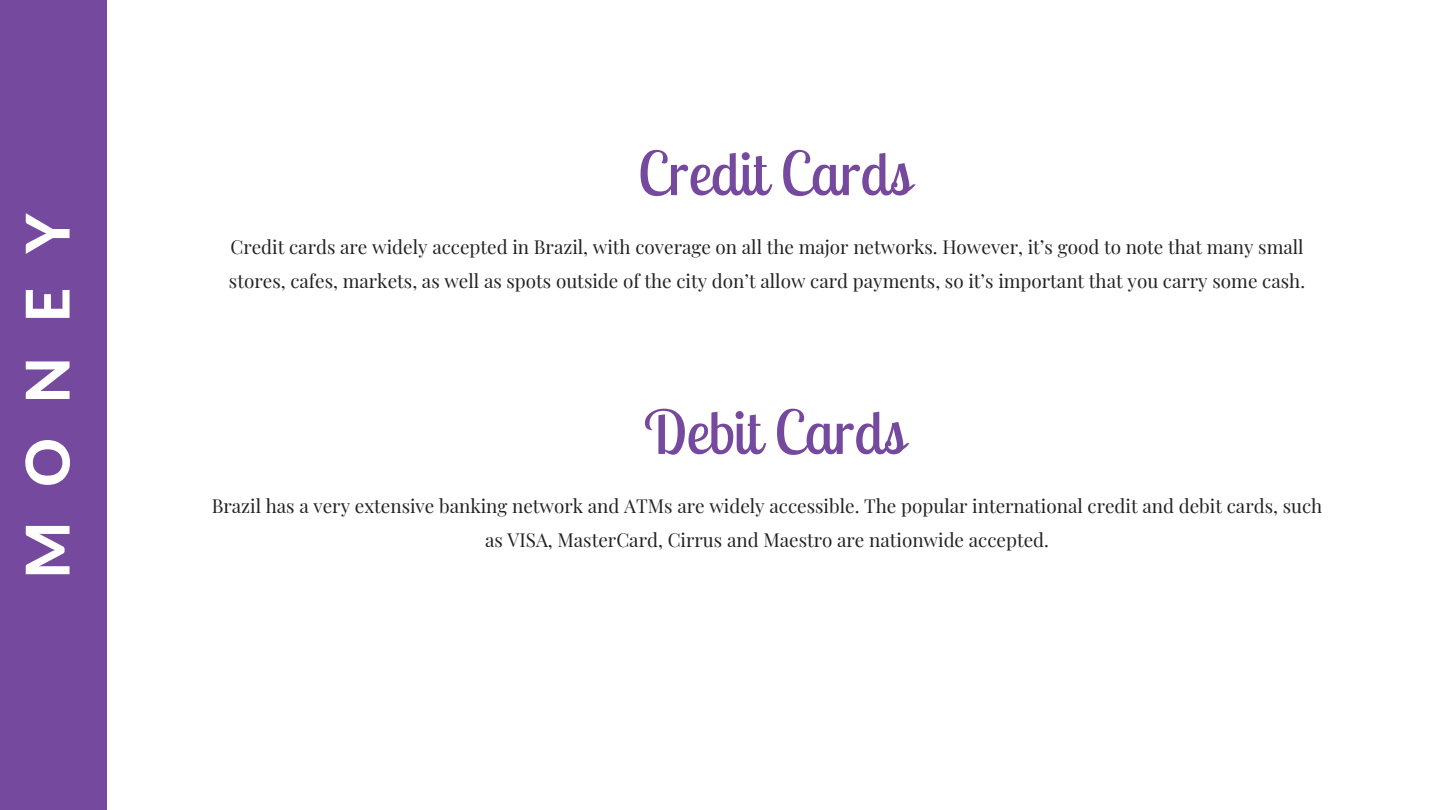
<style>
.page{position:relative;width:1440px;height:810px;background:#fff}
.page>*{position:absolute;margin:0;border:0;box-sizing:border-box;transform-origin:0 0}
.t1{font:60.4px "Lobster Two";color:#75499d}
.t2{font:800 60.4px "Lato Latin";letter-spacing:.57em;color:#fff}
.t3{font:18.9px/34.5px "Playfair Display";color:#222}
</style>
<div class="page">
<div style="left:0;top:0;width:106px;height:810px;background:#75499d"></div>
<p class="t2" style="left:21px;top:579px;width:368px;rotate:-90deg">MONEY</p>
<p class="t1" style="left:638px;top:135px;width:274px">Credit Cards</p>
<p class="t3" style="left:229px;top:229px;width:1078px">Credit cards are widely accepted in Brazil, with coverage on all the major networks. However, it’s good to note that many small stores, cafes, markets, as well as spots outside of the city don’t allow card payments, so it’s important that you carry some cash.</p>
<p class="t1" style="left:644px;top:394px;width:262px">Debit Cards</p>
<p class="t3" style="left:212px;top:488px;width:1112px;text-align:center">Brazil has a very extensive banking network and ATMs are widely accessible. The popular international credit and debit cards, such as VISA, MasterCard, Cirrus and Maestro are nationwide accepted.</p>
</div>
